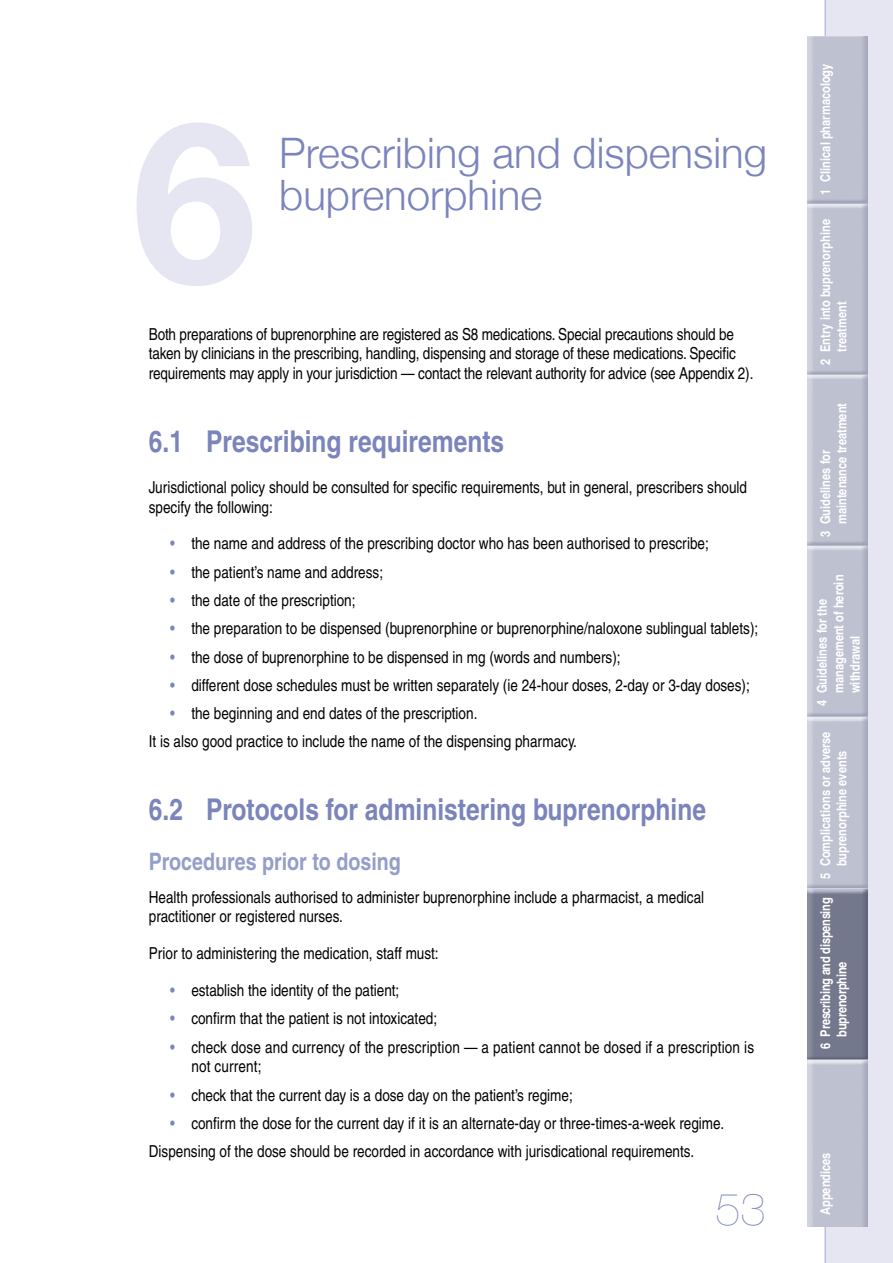
<style>
.page{position:relative;width:893px;height:1263px;background:#fff}
.page>*{position:absolute;margin:0;border:0;box-sizing:border-box;transform-origin:0 0}
.t1{font:700 225px "Helvetica Neue";color:#e5e6f1}
.t2{font:200 45px "Helvetica Neue";color:#7b84bb}
.t3{font:300 42px/42px "Helvetica Neue";color:#7b84bb}
.t4{font:700 condensed 30px "Helvetica LT";color:#7b84bb}
.t5{font:700 condensed 24px "Helvetica LT";color:#959dc9}
.t6{font:condensed 16.5px/19.8px "Helvetica LT";color:#000}
.t7{font:700 condensed 13.5px/16.5px "Helvetica LT";color:#fff}
.t8{font:700 condensed 13.5px/16.5px "Helvetica LT";letter-spacing:-.02em;color:#fff}
.s1{color:#7b84bb}
</style>
<div class="page">
<svg style="left:825px;top:0;width:68px;height:1263px;background:#e0e1ec"></svg>
<img style="left:808px;top:36px;width:59px;height:339px">
<img style="left:808px;top:375px;width:59px;height:852px">
<img style="left:808px;top:890px;width:59px;height:169px">
<h1 class="t1" style="left:132px;top:64px;width:127px">6</h1>
<h3 class="t3" style="left:279px;top:131px;width:489px">Prescribing and dispensing buprenorphine</h3>
<p class="t6" style="left:149px;top:324px;width:606px">Both preparations of buprenorphine are registered as S8 medications. Special precautions should be taken by clinicians in the prescribing, handling, dispensing and storage of these medications. Specific requirements may apply in your jurisdiction — contact the relevant authority for advice (see Appendix 2).</p>
<h3 class="t4" style="left:149px;top:423px;width:357px">6.1 Prescribing requirements</h3>
<p class="t6" style="left:149px;top:477px;width:600px">Jurisdictional policy should be consulted for specific requirements, but in general, prescribers should specify the following:</p>
<p class="t6" style="left:170px;top:534px;width:540px"><span class="s1">•</span> the name and address of the prescribing doctor who has been authorised to prescribe;</p>
<p class="t6" style="left:170px;top:562px;width:214px"><span class="s1">•</span> the patient’s name and address;</p>
<p class="t6" style="left:170px;top:590px;width:187px"><span class="s1">•</span> the date of the prescription;</p>
<p class="t6" style="left:170px;top:618px;width:590px"><span class="s1">•</span> the preparation to be dispensed (buprenorphine or buprenorphine/naloxone sublingual tablets);</p>
<p class="t6" style="left:170px;top:647px;width:452px"><span class="s1">•</span> the dose of buprenorphine to be dispensed in mg (words and numbers);</p>
<p class="t6" style="left:170px;top:675px;width:581px"><span class="s1">•</span> different dose schedules must be written separately (ie 24-hour doses, 2-day or 3-day doses);</p>
<p class="t6" style="left:149px;top:699px;width:430px;line-height:28.3px;text-indent:21px"><span class="s1">•</span> the beginning and end dates of the prescription.<br>It is also good practice to include the name of the dispensing pharmacy.</p>
<h3 class="t4" style="left:149px;top:791px;width:559px">6.2 Protocols for administering buprenorphine</h3>
<h3 class="t5" style="left:149px;top:847px;width:254px">Procedures prior to dosing</h3>
<p class="t6" style="left:149px;top:887px;width:557px">Health professionals authorised to administer buprenorphine include a pharmacist, a medical practitioner or registered nurses.</p>
<p class="t6" style="left:149px;top:943px;width:291px">Prior to administering the medication, staff must:</p>
<p class="t6" style="left:170px;top:980px;width:231px"><span class="s1">•</span> establish the identity of the patient;</p>
<p class="t6" style="left:170px;top:1009px;width:269px"><span class="s1">•</span> confirm that the patient is not intoxicated;</p>
<p class="t6" style="left:191px;top:1037px;width:564px;text-indent:-21px"><span class="s1">•</span> check dose and currency of the prescription — a patient cannot be dosed if a prescription is not current;</p>
<p class="t6" style="left:170px;top:1085px;width:404px"><span class="s1">•</span> check that the current day is a dose day on the patient’s regime;</p>
<p class="t6" style="left:149px;top:1109px;width:577px;line-height:28.3px;text-indent:21px"><span class="s1">•</span> confirm the dose for the current day if it is an alternate-day or three-times-a-week regime.<br>Dispensing of the dose should be recorded in accordance with jurisdicational requirements.</p>
<h2 class="t2" style="left:715px;top:1183px;width:25px">53</h2>
<p class="t7" style="left:817px;top:195px;width:132px;rotate:-90deg">1 Clinical pharmacology</p>
<p class="t7" style="left:817px;top:352px;width:134px;text-indent:-13px;rotate:-90deg">2 Entry into buprenorphine treatment</p>
<p class="t7" style="left:817px;top:524px;width:123px;text-indent:-13px;rotate:-90deg">3 Guidelines for maintenance treatment</p>
<p class="t7" style="left:814px;top:693px;width:120px;text-indent:-13px;rotate:-90deg">4 Guidelines for the management of heroin withdrawal</p>
<p class="t7" style="left:817px;top:879px;width:149px;text-align:center;rotate:-90deg">5 Complications or adverse buprenorphine events</p>
<p class="t8" style="left:817px;top:1036px;width:141px;text-indent:-13px;rotate:-90deg">6 Prescribing and dispensing buprenorphine</p>
<p class="t7" style="left:817px;top:1215px;width:64px;rotate:-90deg">Appendices</p>
</div>
